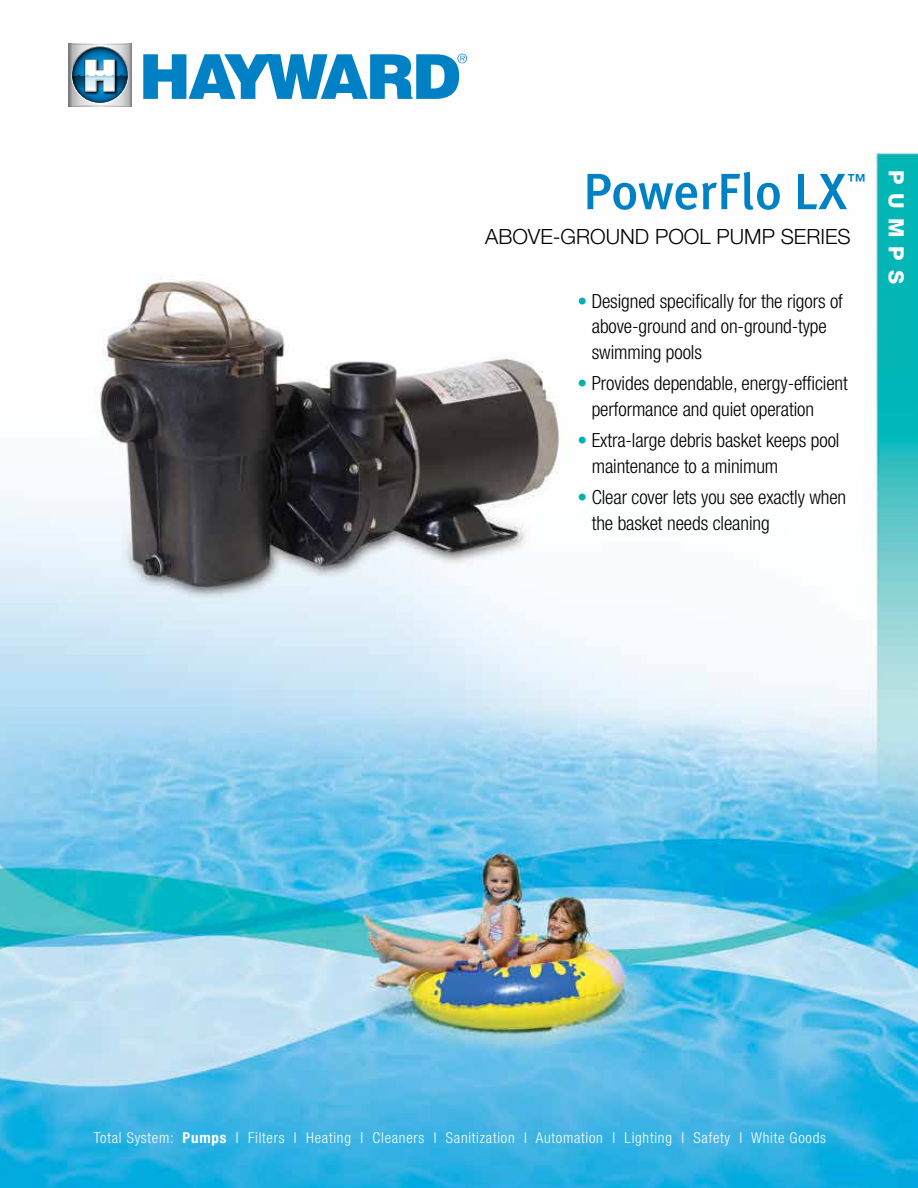
<style>
.page{position:relative;width:918px;height:1188px;background:#fff}
.page>*{position:absolute;margin:0;border:0;box-sizing:border-box;transform-origin:0 0}
.t1{font:500 51px "Meta Plus";color:#0081c6}
.t2{font:300 21px "Helvetica Neue";color:#000}
.t3{font:800 21px "Helvetica Neue";letter-spacing:.425em;color:#fff}
.t4{font:300 condensed 19.5px/25.5px "Helvetica Neue";letter-spacing:-.005em;color:#000}
.t5{font:500 18.3px "Meta Plus";color:#0081c6}
.t6{font:300 condensed 15px "Helvetica Neue";letter-spacing:.05em;color:#fff}
.s1{color:#00b1b0}
.s2{font-weight:700}
</style>
<div class="page">
<img style="left:0;top:53px;width:918px;height:1135px">
<img style="left:55px;top:43px;width:92px;height:81px">
<svg style="left:68px;top:44px;width:64px;height:1px"></svg>
<svg style="left:72px;top:47px;width:56px;height:56px"></svg>
<svg style="left:68px;top:60px;width:64px;height:47px;background:#7b9eb1"></svg>
<svg style="left:143px;top:54px;width:324px;height:45px"></svg>
<h1 class="t1" style="left:583px;top:162px;width:266px">PowerFlo LX</h1>
<p class="t5" style="left:847px;top:170px;width:20px">™</p>
<p class="t2" style="left:485px;top:223px;width:367px">ABOVE-GROUND POOL PUMP SERIES</p>
<p class="t4" style="left:592px;top:288px;width:253px;text-indent:-14px"><span class="s1">•</span> Designed specifically for the rigors of above-ground and on-ground-type swimming pools</p>
<p class="t4" style="left:592px;top:370px;width:258px;text-indent:-14px"><span class="s1">•</span> Provides dependable, energy-efficient performance and quiet operation</p>
<p class="t4" style="left:592px;top:427px;width:249px;text-indent:-14px"><span class="s1">•</span> Extra-large debris basket keeps pool maintenance to a minimum</p>
<p class="t4" style="left:592px;top:484px;width:256px;text-indent:-14px"><span class="s1">•</span> Clear cover lets you see exactly when the basket needs cleaning</p>
<p class="t3" style="left:909px;top:170px;width:115px;rotate:90deg">PUMPS</p>
<p class="t6" style="left:94px;top:1129px;width:734px">Total System: <span class="s2">Pumps</span> I Filters I Heating I Cleaners I Sanitization I Automation I Lighting I Safety I White Goods</p>
</div>
